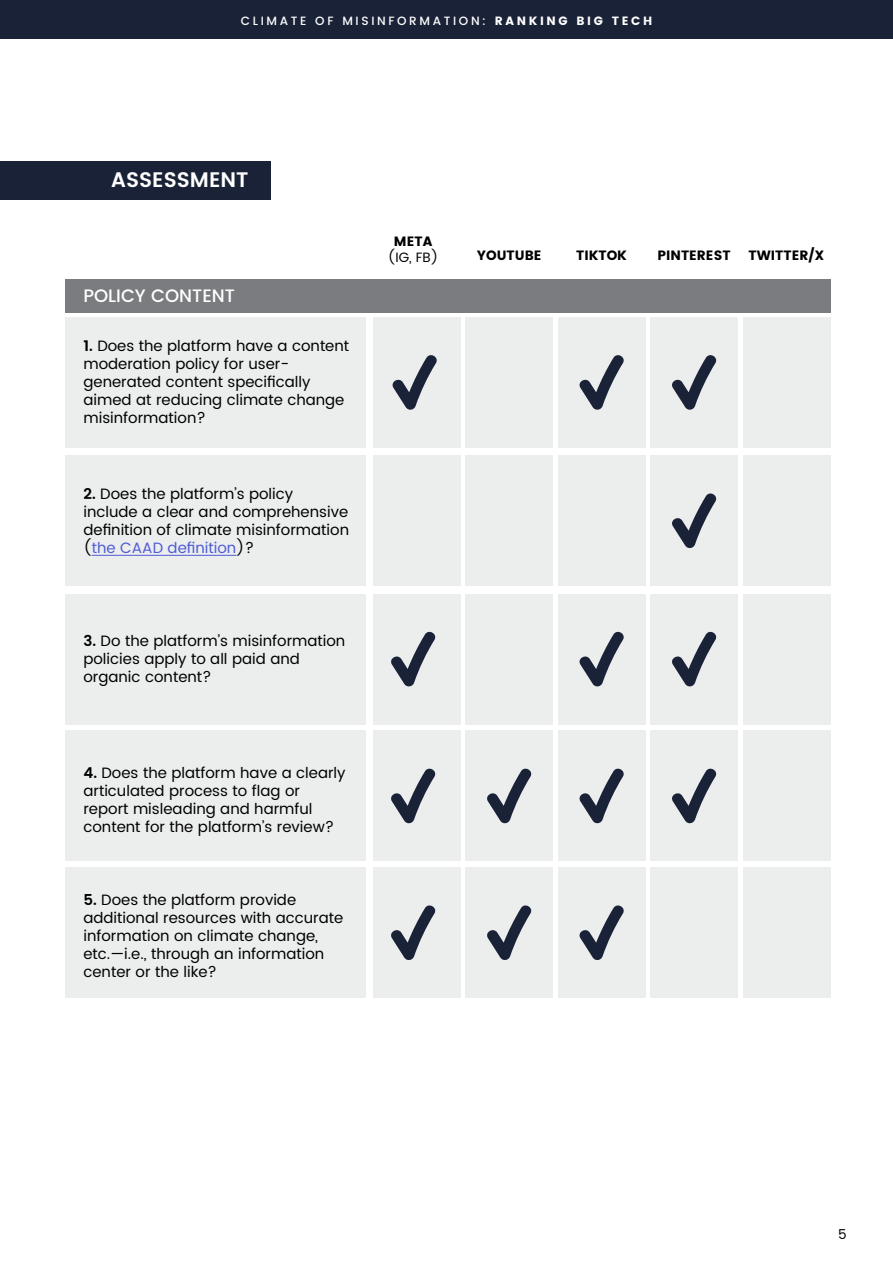
<style>
.page{position:relative;width:893px;height:1263px;background:#fff}
.page>*{position:absolute;margin:0;border:0;box-sizing:border-box;transform-origin:0 0}
.t1{font:600 21px "Poppins";color:#fff}
.t2{font:500 18px "Poppins";color:#fff}
.t3{font:15px/18px "Poppins";color:#000}
.t4{font:700 13.5px "Poppins";color:#000}
.t5{font:13.5px "Poppins";color:#000}
.t6{font:500 12px "Poppins";letter-spacing:.22em;color:#fff}
.s1{font-weight:700}
.s2{font-weight:600}
.s3{color:#4f5cd6}
</style>
<div class="page">
<div style="left:0;top:0;width:893px;height:39px;background:#1a2238"></div>
<div style="left:0;top:161px;width:270px;height:39px;background:#1a2238"></div>
<div style="left:65px;top:279px;width:765px;height:33px;background:#7b7c7f"></div>
<div style="left:65px;top:317px;width:300px;height:131px;background:#eceded"></div>
<div style="left:65px;top:455px;width:300px;height:131px;background:#eceded"></div>
<div style="left:65px;top:594px;width:300px;height:130px;background:#eceded"></div>
<div style="left:65px;top:730px;width:300px;height:131px;background:#eceded"></div>
<div style="left:65px;top:867px;width:300px;height:131px;background:#eceded"></div>
<div style="left:373px;top:317px;width:88px;height:131px;background:#eceded"></div>
<div style="left:373px;top:455px;width:88px;height:131px;background:#eceded"></div>
<div style="left:373px;top:594px;width:88px;height:130px;background:#eceded"></div>
<div style="left:373px;top:730px;width:88px;height:131px;background:#eceded"></div>
<div style="left:373px;top:867px;width:88px;height:131px;background:#eceded"></div>
<div style="left:465px;top:317px;width:88px;height:131px;background:#eceded"></div>
<div style="left:465px;top:455px;width:88px;height:131px;background:#eceded"></div>
<div style="left:465px;top:594px;width:88px;height:130px;background:#eceded"></div>
<div style="left:465px;top:730px;width:88px;height:131px;background:#eceded"></div>
<div style="left:465px;top:867px;width:88px;height:131px;background:#eceded"></div>
<div style="left:558px;top:317px;width:88px;height:131px;background:#eceded"></div>
<div style="left:558px;top:455px;width:88px;height:131px;background:#eceded"></div>
<div style="left:558px;top:594px;width:88px;height:130px;background:#eceded"></div>
<div style="left:558px;top:730px;width:88px;height:131px;background:#eceded"></div>
<div style="left:558px;top:867px;width:88px;height:131px;background:#eceded"></div>
<div style="left:650px;top:317px;width:88px;height:131px;background:#eceded"></div>
<div style="left:650px;top:455px;width:88px;height:131px;background:#eceded"></div>
<div style="left:650px;top:594px;width:88px;height:130px;background:#eceded"></div>
<div style="left:650px;top:730px;width:88px;height:131px;background:#eceded"></div>
<div style="left:650px;top:867px;width:88px;height:131px;background:#eceded"></div>
<div style="left:743px;top:317px;width:87px;height:131px;background:#eceded"></div>
<div style="left:743px;top:455px;width:87px;height:131px;background:#eceded"></div>
<div style="left:743px;top:594px;width:87px;height:130px;background:#eceded"></div>
<div style="left:743px;top:730px;width:87px;height:131px;background:#eceded"></div>
<div style="left:743px;top:867px;width:87px;height:131px;background:#eceded"></div>
<hr style="left:92px;top:555px;width:144px;height:1px;background:#4f5cd6">
<svg style="left:392px;top:355px;width:45px;height:55px"></svg>
<svg style="left:579px;top:355px;width:45px;height:55px"></svg>
<svg style="left:672px;top:355px;width:45px;height:55px"></svg>
<svg style="left:672px;top:493px;width:45px;height:55px"></svg>
<svg style="left:672px;top:631px;width:45px;height:56px"></svg>
<svg style="left:672px;top:768px;width:45px;height:56px"></svg>
<svg style="left:579px;top:631px;width:45px;height:56px"></svg>
<svg style="left:579px;top:768px;width:45px;height:56px"></svg>
<svg style="left:487px;top:768px;width:45px;height:56px"></svg>
<svg style="left:579px;top:905px;width:45px;height:55px"></svg>
<svg style="left:487px;top:905px;width:45px;height:55px"></svg>
<svg style="left:391px;top:631px;width:45px;height:56px"></svg>
<svg style="left:391px;top:768px;width:45px;height:56px"></svg>
<svg style="left:391px;top:905px;width:45px;height:55px"></svg>
<p class="t6" style="left:241px;top:14px;width:413px">CLIMATE OF MISINFORMATION: <span class="s1">RANKING BIG TECH</span></p>
<h1 class="t1" style="left:111px;top:166px;width:139px">ASSESSMENT</h1>
<p class="t2" style="left:83px;top:285px;width:153px">POLICY CONTENT</p>
<p class="t3" style="left:83px;top:336px;width:267px"><span class="s2">1.</span> Does the platform have a content moderation policy for user&shy;generated content specifically aimed at reducing climate change misinformation?</p>
<p class="t3" style="left:83px;top:485px;width:267px"><span class="s2">2.</span> Does the platform’s policy include a clear and comprehensive definition of climate misinformation (<span class="s3">the CAAD definition</span>)?</p>
<p class="t3" style="left:83px;top:631px;width:263px"><span class="s2">3.</span> Do the platform’s misinformation policies apply to all paid and organic content?</p>
<p class="t3" style="left:83px;top:763px;width:264px"><span class="s2">4.</span> Does the platform have a clearly articulated process to flag or report misleading and harmful content for the platform’s review?</p>
<p class="t3" style="left:83px;top:891px;width:261px"><span class="s2">5.</span> Does the platform provide additional resources with accurate information on climate change, etc.—i.e., through an information center or the like?</p>
<p class="t4" style="left:394px;top:232px;width:40px">META</p>
<p class="t5" style="left:388px;top:249px;width:52px">(IG, FB)</p>
<p class="t4" style="left:477px;top:247px;width:66px">YOUTUBE</p>
<p class="t4" style="left:576px;top:247px;width:52px">TIKTOK</p>
<p class="t4" style="left:657px;top:247px;width:75px">PINTEREST</p>
<p class="t4" style="left:749px;top:247px;width:77px">TWITTER/X</p>
<p class="t5" style="left:838px;top:1226px;width:10px">5</p>
</div>
